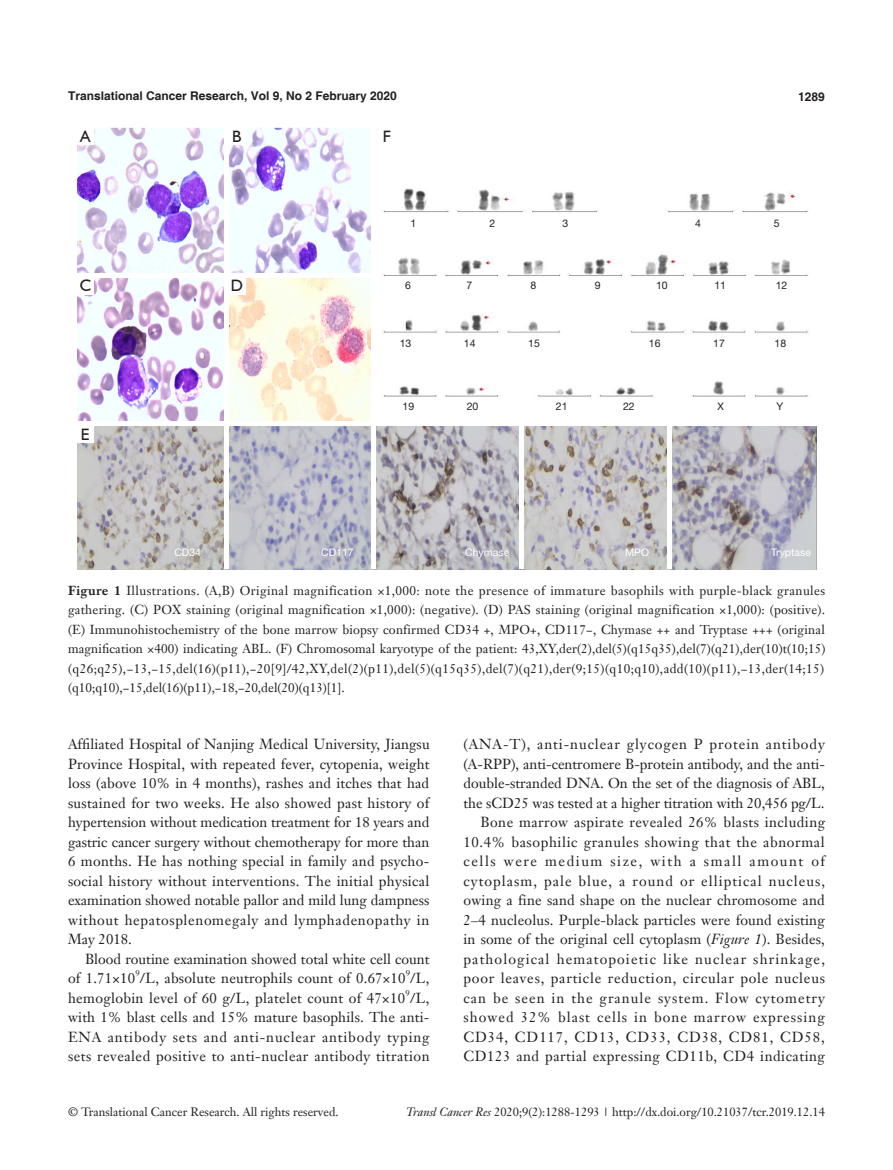
<style>
.page{position:relative;width:893px;height:1170px;background:#fff}
.page>*{position:absolute;margin:0;border:0;box-sizing:border-box;transform-origin:0 0}
.Cite{font:16.5px "Humanist 521 BT";color:#231f20}
.t1{font:14.25px/19.5px "Janson Text LT";letter-spacing:.025em;color:#231f20;text-align:justify}
.t2{font:14.25px/19.5px "Janson Text LT";color:#231f20;text-align:right}
.t3{font:12.75px/19.5px "Janson Text LT";letter-spacing:.03em;color:#231f20;text-align:justify}
.t4{font:12px "Janson Text LT";color:#231f20}
.t5{font:700 12px "Helvetica";color:#231f20}
.t6{font:10.5px "Helvetica Neue LT Pro";color:#231f20}
.t7{font:10.5px "Helvetica Neue LT Pro";color:#fff}
.t8{font:8.25px "Janson Text LT";color:#231f20}
.s1{font-weight:700}
.s2{font-style:italic}
</style>
<div class="page">
<img style="left:78px;top:128px;width:738px;height:441px">
<hr style="left:224px;top:128px;width:4px;height:441px;background:#fff">
<hr style="left:371px;top:128px;width:4px;height:441px;background:#fff">
<div style="left:519px;top:423px;width:5px;height:146px;background:#fff"></div>
<hr style="left:668px;top:423px;width:4px;height:146px;background:#fff">
<hr style="left:77px;top:273px;width:298px;height:4px;background:#fff">
<hr style="left:77px;top:421px;width:739px;height:4px;background:#fff">
<div style="left:77px;top:128px;width:17px;height:17px;background:#fff"></div>
<div style="left:228px;top:128px;width:17px;height:17px;background:#fff"></div>
<div style="left:77px;top:277px;width:17px;height:17px;background:#fff"></div>
<div style="left:228px;top:277px;width:17px;height:17px;background:#fff"></div>
<div style="left:77px;top:425px;width:17px;height:17px;background:#fff"></div>
<div style="left:378px;top:128px;width:17px;height:17px;background:#fff"></div>
<p class="t5" style="left:68px;top:88px;width:330px">Translational Cancer Research, Vol 9, No 2 February 2020</p>
<p class="t5" style="left:798px;top:89px;width:28px">1289</p>
<p class="Cite" style="left:80px;top:126px;width:12px">A</p>
<p class="Cite" style="left:232px;top:126px;width:11px">B</p>
<p class="Cite" style="left:80px;top:275px;width:13px">C</p>
<p class="Cite" style="left:231px;top:275px;width:14px">D</p>
<p class="Cite" style="left:81px;top:424px;width:10px">E</p>
<p class="Cite" style="left:383px;top:126px;width:10px">F</p>
<p class="t6" style="left:411px;top:216px;width:7px">1</p>
<p class="t6" style="left:489px;top:216px;width:7px">2</p>
<p class="t6" style="left:562px;top:216px;width:7px">3</p>
<p class="t6" style="left:695px;top:216px;width:7px">4</p>
<p class="t6" style="left:774px;top:216px;width:7px">5</p>
<p class="t6" style="left:405px;top:279px;width:7px">6</p>
<p class="t6" style="left:466px;top:279px;width:7px">7</p>
<p class="t6" style="left:531px;top:279px;width:7px">8</p>
<p class="t6" style="left:595px;top:279px;width:7px">9</p>
<p class="t6" style="left:656px;top:279px;width:13px">10</p>
<p class="t6" style="left:714px;top:279px;width:13px">11</p>
<p class="t6" style="left:776px;top:279px;width:13px">12</p>
<p class="t6" style="left:400px;top:336px;width:13px">13</p>
<p class="t6" style="left:464px;top:336px;width:13px">14</p>
<p class="t6" style="left:528px;top:336px;width:13px">15</p>
<p class="t6" style="left:649px;top:336px;width:13px">16</p>
<p class="t6" style="left:713px;top:336px;width:13px">17</p>
<p class="t6" style="left:774px;top:336px;width:13px">18</p>
<p class="t6" style="left:403px;top:399px;width:13px">19</p>
<p class="t6" style="left:467px;top:399px;width:13px">20</p>
<p class="t6" style="left:556px;top:399px;width:13px">21</p>
<p class="t6" style="left:623px;top:399px;width:13px">22</p>
<p class="t6" style="left:718px;top:399px;width:8px">X</p>
<p class="t6" style="left:776px;top:399px;width:8px">Y</p>
<p class="t7" style="left:174px;top:545px;width:28px">CD34</p>
<p class="t7" style="left:321px;top:545px;width:34px">CD117</p>
<p class="t7" style="left:465px;top:545px;width:46px">Chymase</p>
<p class="t7" style="left:625px;top:545px;width:25px">MPO</p>
<p class="t7" style="left:771px;top:545px;width:41px">Tryptase</p>
<p class="t3" style="left:68px;top:580px;width:759px"><span class="s1">Figure 1</span> Illustrations. (A,B) Original magnification ×1,000: note the presence of immature basophils with purple-black granules gathering. (C) POX staining (original magnification ×1,000): (negative). (D) PAS staining (original magnification ×1,000): (positive). (E) Immunohistochemistry of the bone marrow biopsy confirmed CD34 +, MPO+, CD117−, Chymase ++ and Tryptase +++ (original magnification ×400) indicating ABL. (F) Chromosomal karyotype of the patient: 43,XY,der(2),del(5)(q15q35),del(7)(q21),der(10)t(10;15) (q26;q25),−13,−15,del(16)(p11),−20[9]/42,XY,del(2)(p11),del(5)(q15q35),del(7)(q21),der(9;15)(q10;q10),add(10)(p11),−13,der(14;15) (q10;q10),−15,del(16)(p11),−18,−20,del(20)(q13)[1].</p>
<p class="t1" style="left:68px;top:734px;width:363px">Affiliated Hospital of Nanjing Medical University, Jiangsu Province Hospital, with repeated fever, cytopenia, weight loss (above 10% in 4 months), rashes and itches that had sustained for two weeks. He also showed past history of hypertension without medication treatment for 18 years and gastric cancer surgery without chemotherapy for more than 6 months. He has nothing special in family and psycho&shy;social history without interventions. The initial physical examination showed notable pallor and mild lung dampness without hepatosplenomegaly and lymphadenopathy in May 2018.</p>
<p class="t2" style="left:68px;top:948px;width:363px">Blood routine examination showed total white cell count<br>of 1.71×10 /L, absolute neutrophils count of 0.67×10 /L,</p>
<p class="t8" style="left:135px;top:968px;width:6px">9</p>
<p class="t8" style="left:406px;top:968px;width:6px">9</p>
<p class="t1" style="left:68px;top:987px;width:363px">hemoglobin level of 60 g/L, platelet count of 47×10 /L,</p>
<p class="t8" style="left:406px;top:987px;width:6px">9</p>
<p class="t1" style="left:68px;top:1007px;width:363px">with 1% blast cells and 15% mature basophils. The anti-ENA antibody sets and anti-nuclear antibody typing sets revealed positive to anti-nuclear antibody titration</p>
<p class="t1" style="left:463px;top:734px;width:363px">(ANA-T), anti-nuclear glycogen P protein antibody (A-RPP), anti-centromere B-protein antibody, and the anti&shy;double-stranded DNA. On the set of the diagnosis of ABL, the sCD25 was tested at a higher titration with 20,456 pg/L.</p>
<p class="t1" style="left:463px;top:812px;width:363px;text-indent:17px">Bone marrow aspirate revealed 26% blasts including 10.4% basophilic granules showing that the abnormal cells were medium size, with a small amount of cytoplasm, pale blue, a round or elliptical nucleus, owing a fine sand shape on the nuclear chromosome and 2–4 nucleolus. Purple-black particles were found existing in some of the original cell cytoplasm (<span class="s2">Figure 1</span>). Besides, pathological hematopoietic like nuclear shrinkage, poor leaves, particle reduction, circular pole nucleus can be seen in the granule system. Flow cytometry showed 32% blast cells in bone marrow expressing CD34, CD117, CD13, CD33, CD38, CD81, CD58, CD123 and partial expressing CD11b, CD4 indicating</p>
<p class="t4" style="left:68px;top:1104px;width:272px">© Translational Cancer Research. All rights reserved.</p>
<p class="t4" style="left:406px;top:1104px;width:420px"><span class="s2">Transl Cancer Res</span> 2020;9(2):1288-1293 | http://dx.doi.org/10.21037/tcr.2019.12.14</p>
</div>
